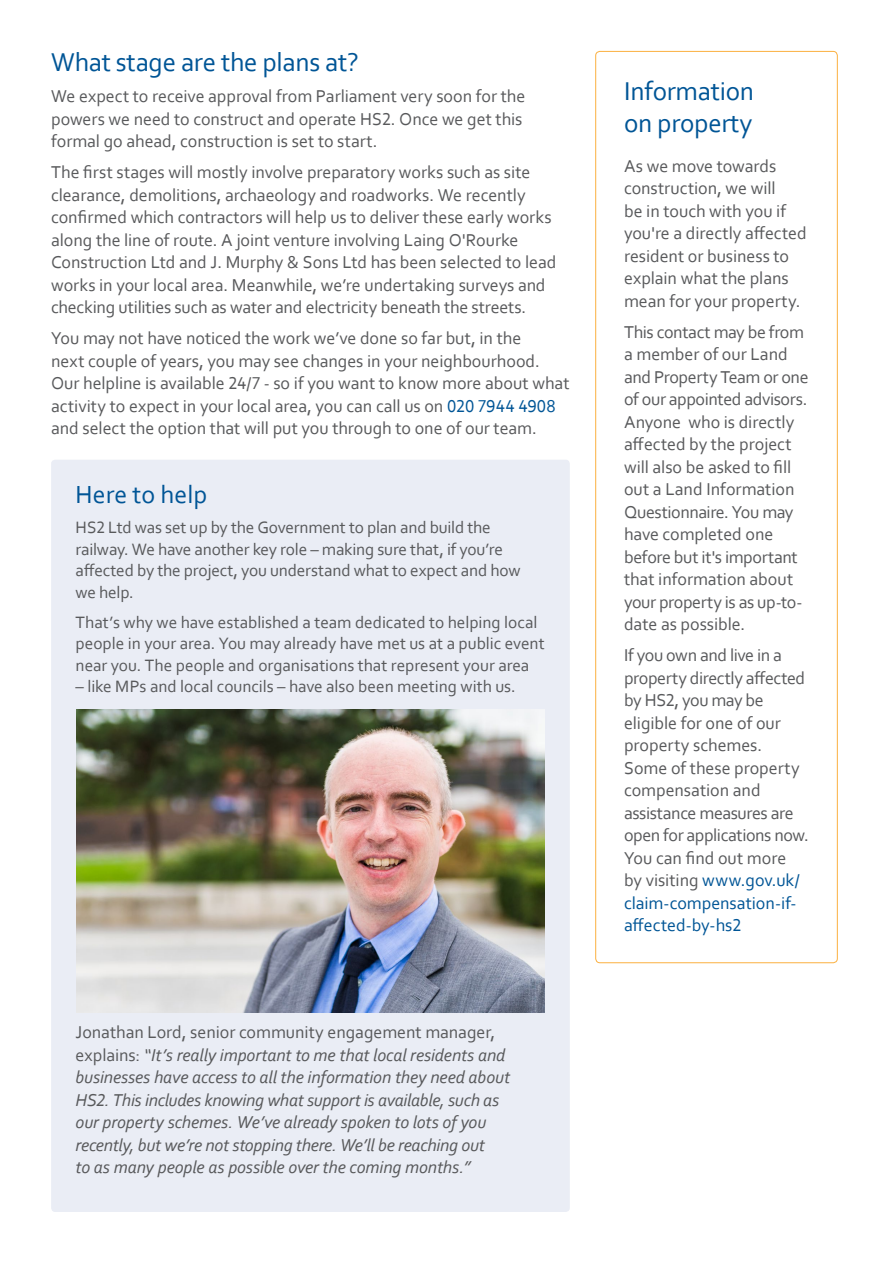
<style>
.page{position:relative;width:893px;height:1263px;background:#fff}
.page>*{position:absolute;margin:0;border:0;box-sizing:border-box;transform-origin:0 0}
.t1{font:27px/32.4px "Corbel";letter-spacing:-.01em;color:#005596}
.t2{font:25.95px "Corbel";color:#005596}
.t3{font:18px/22.5px "Corbel";letter-spacing:-.005em;color:#58595b}
.t4{font:italic 18px/22.5px "Corbel";letter-spacing:-.01em;color:#58595b}
.t5{font:17.25px/21.6px "Corbel";letter-spacing:-.005em;color:#58595b}
.s1{color:#005596}
.s2{font-style:normal}
</style>
<div class="page">
<div style="left:51px;top:460px;width:519px;height:752px;background:#eaedf5;border-radius:4px"></div>
<img style="left:77px;top:709px;width:467px;height:303px">
<div style="left:595px;top:51px;width:243px;height:912px;border:1px solid #fbb040;border-radius:4px"></div>
<h1 class="t1" style="left:51px;top:45px;width:309px">What stage are the plans at?</h1>
<p class="t3" style="left:51px;top:84px;width:476px">We expect to receive approval from Parliament very soon for the powers we need to construct and operate HS2. Once we get this formal go ahead, construction is set to start.</p>
<p class="t3" style="left:51px;top:160px;width:507px">The first stages will mostly involve preparatory works such as site clearance, demolitions, archaeology and roadworks. We recently confirmed which contractors will help us to deliver these early works along the line of route. A joint venture involving Laing O'Rourke Construction Ltd and J. Murphy &amp; Sons Ltd has been selected to lead works in your local area. Meanwhile, we’re undertaking surveys and checking utilities such as water and electricity beneath the streets.</p>
<p class="t3" style="left:51px;top:326px;width:520px">You may not have noticed the work we’ve done so far but, in the<br>next couple of years, you may see changes in your neighbourhood.<br>Our helpline is available 24/7 - so if you want to know more about what activity to expect in your local area, you can call us on <span class="s1">020 7944 4908 </span>and select the option that will put you through to one of our team.</p>
<h2 class="t2" style="left:76px;top:479px;width:133px">Here to help</h2>
<p class="t5" style="left:76px;top:516px;width:447px">HS2 Ltd was set up by the Government to plan and build the railway. We have another key role – making sure that, if you’re affected by the project, you understand what to expect and how we help.</p>
<p class="t5" style="left:76px;top:611px;width:471px">That’s why we have established a team dedicated to helping local people in your area. You may already have met us at a public event near you. The people and organisations that represent your area</p>
<p class="t5" style="left:76px;top:675px;width:442px">– like MPs and local councils – have also been meeting with us.</p>
<p class="t4" style="left:76px;top:1020px;width:436px"><span class="s2">Jonathan Lord, senior community engagement manager, explains:</span> “It’s really important to me that local residents and businesses have access to all the information they need about HS2. This includes knowing what support is available, such as our property schemes. We’ve already spoken to lots of you recently, but we’re not stopping there. We’ll be reaching out<br>to as many people as possible over the coming months.”</p>
<h1 class="t1" style="left:624px;top:74px;width:132px">Information on property</h1>
<p class="t3" style="left:624px;top:154px;width:184px">As we move towards construction, we will<br>be in touch with you if you're a directly affected resident or business to explain what the plans mean for your property.</p>
<p class="t3" style="left:624px;top:320px;width:186px">This contact may be from a member of our Land and Property Team or one of our appointed advisors.<br>Anyone who is directly affected by the project will also be asked to fill out a Land Information<br>Questionnaire. You may have completed one before but it's important that information about your property is as up-to&shy;date as possible.</p>
<p class="t3" style="left:624px;top:644px;width:186px">If you own and live in a property directly affected by HS2, you may be eligible for one of our property schemes.<br>Some of these property compensation and assistance measures are open for applications now.<br>You can find out more<br>by visiting <span class="s1">www.gov.uk/ claim-compensation-if&shy;affected-by-hs2</span></p>
</div>
